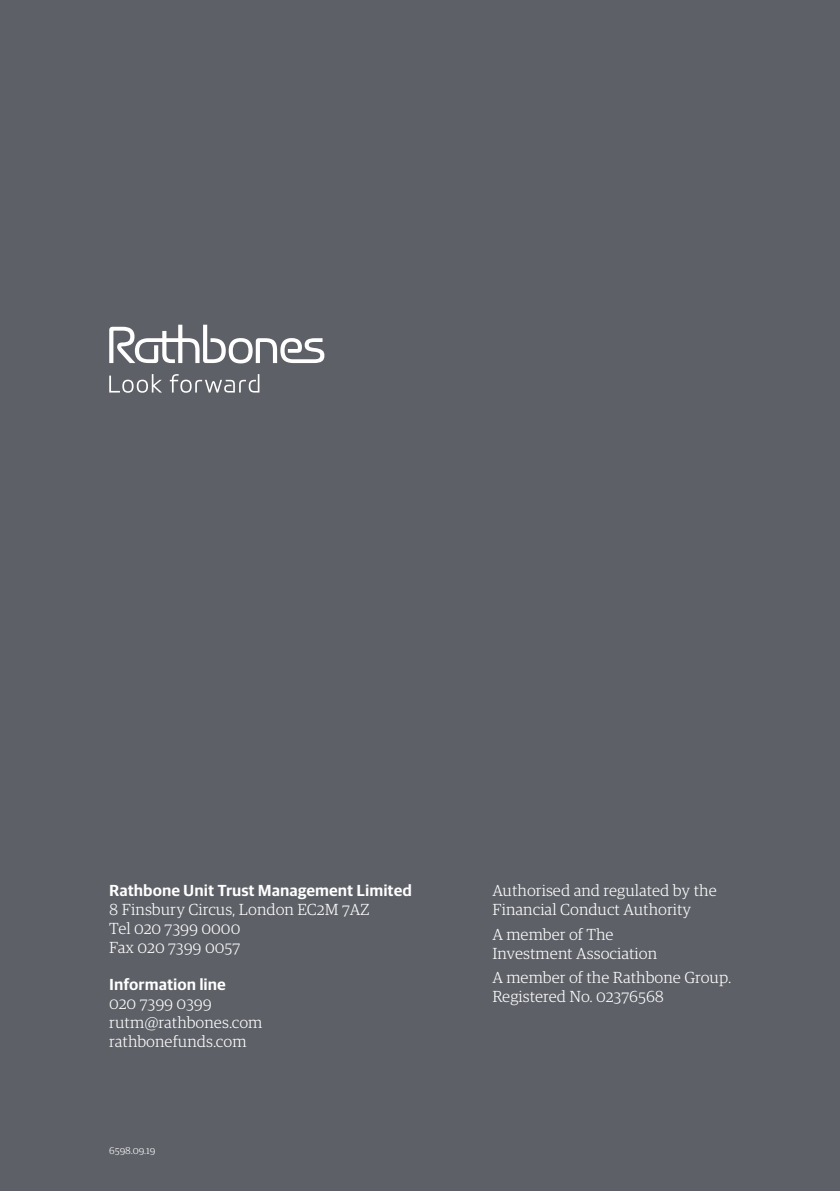
<style>
.page{position:relative;width:840px;height:1191px;background:#fff}
.page>*{position:absolute;margin:0;border:0;box-sizing:border-box;transform-origin:0 0}
.Sign_off_text{font:300 16px/19px "Guardian RTB Egyp";color:#fff}
.Sign_off_Heading{font:600 16px "Guardian RTB Sans";color:#fff}
.Sign_off_text-2{font:300 10px "Guardian RTB Egyp";letter-spacing:-.005em;color:#fff}
</style>
<div class="page">
<div style="left:0;top:0;width:839px;height:1191px;background:#5d6067"></div>
<svg style="left:109px;top:325px;width:215px;height:68px"></svg>
<p class="Sign_off_Heading" style="left:109px;top:879px;width:304px">Rathbone Unit Trust Management Limited</p>
<p class="Sign_off_text" style="left:109px;top:899px;width:261px">8 Finsbury Circus, London EC2M 7AZ</p>
<p class="Sign_off_text" style="left:109px;top:918px;width:133px">Tel 020 7399 0000</p>
<p class="Sign_off_text" style="left:109px;top:937px;width:132px">Fax 020 7399 0057</p>
<p class="Sign_off_Heading" style="left:109px;top:972px;width:118px">Information line</p>
<p class="Sign_off_text" style="left:109px;top:992px;width:104px">020 7399 0399</p>
<p class="Sign_off_text" style="left:109px;top:1011px;width:155px">rutm@rathbones.com</p>
<p class="Sign_off_text" style="left:109px;top:1030px;width:139px">rathbonefunds.com</p>
<p class="Sign_off_text-2" style="left:109px;top:1143px;width:48px">6598.09.19</p>
<p class="Sign_off_text" style="left:492px;top:880px;width:226px">Authorised and regulated by the<br>Financial Conduct Authority</p>
<p class="Sign_off_text" style="left:492px;top:923px;width:166px">A member of The<br>Investment Association</p>
<p class="Sign_off_text" style="left:492px;top:967px;width:240px">A member of the Rathbone Group.<br>Registered No. 02376568</p>
</div>
